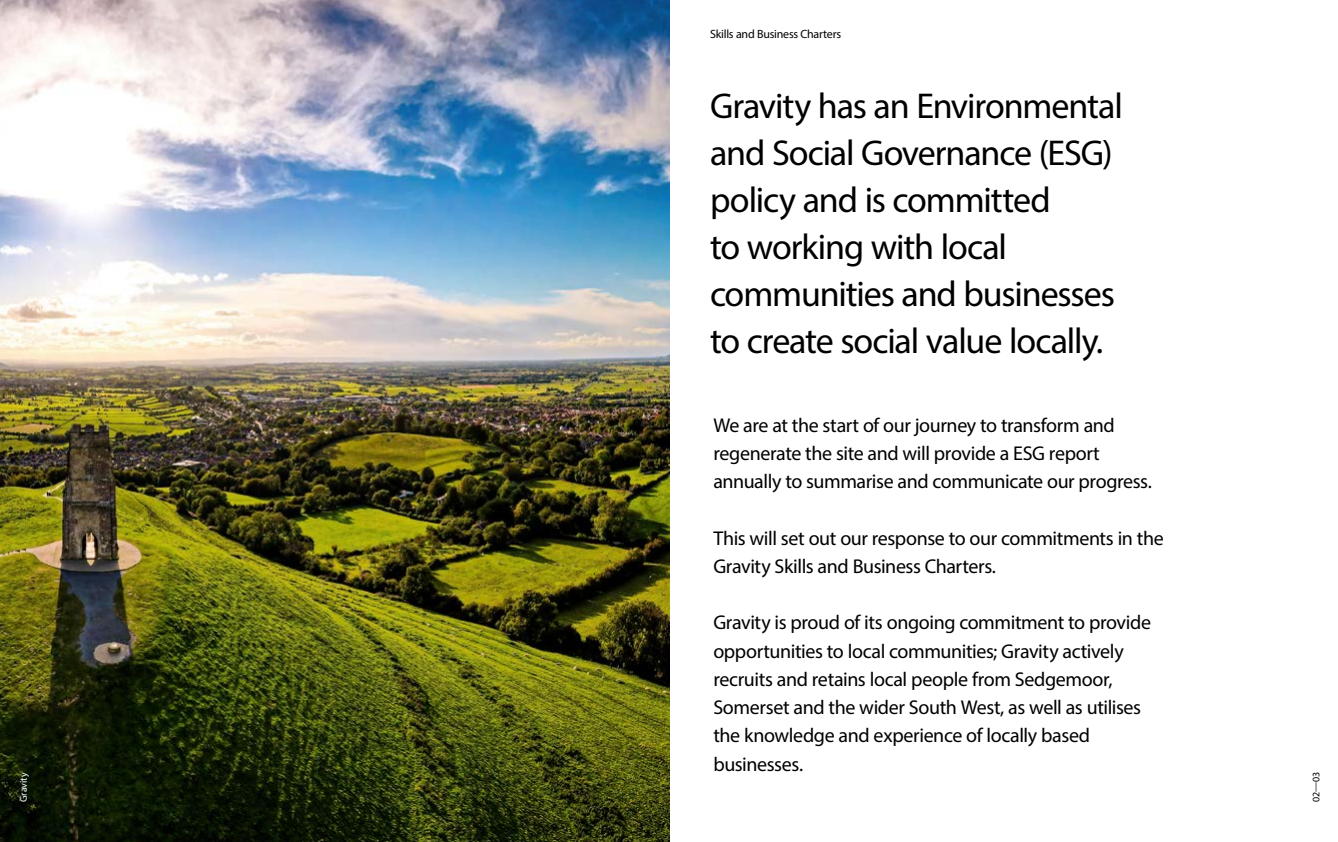
<style>
.page{position:relative;width:1338px;height:842px;background:#fff}
.page>*{position:absolute;margin:0;border:0;box-sizing:border-box;transform-origin:0 0}
.t1{font:36px/47px "Myriad Pro";letter-spacing:-.03em;color:#000}
.t2{font:20px/28.3px "Myriad Pro";letter-spacing:-.02em;color:#000}
.t3{font:12px "Myriad Pro";letter-spacing:-.02em;color:#000}
.t4{font:10px "Myriad Pro";letter-spacing:.005em;color:#fff}
.t5{font:10px "Myriad Pro";color:#000}
</style>
<div class="page">
<img style="left:0;top:0;width:669px;height:842px">
<p class="t4" style="left:17px;top:802px;width:31px;rotate:-90deg">Gravity</p>
<p class="t3" style="left:710px;top:27px;width:133px">Skills and Business Charters</p>
<h1 class="t1" style="left:710px;top:82px;width:414px">Gravity has an Environmental and Social Governance (ESG) policy and is committed<br>to working with local communities and businesses to create social value locally.</h1>
<p class="t2" style="left:713px;top:410px;width:440px">We are at the start of our journey to transform and regenerate the site and will provide a ESG report annually to summarise and communicate our progress.</p>
<p class="t2" style="left:713px;top:523px;width:452px">This will set out our response to our commitments in the<br>Gravity Skills and Business Charters.</p>
<p class="t2" style="left:713px;top:608px;width:439px">Gravity is proud of its ongoing commitment to provide opportunities to local communities; Gravity actively recruits and retains local people from Sedgemoor, Somerset and the wider South West, as well as utilises the knowledge and experience of locally based businesses.</p>
<p class="t5" style="left:1310px;top:802px;width:32px;rotate:-90deg">02—03</p>
</div>
